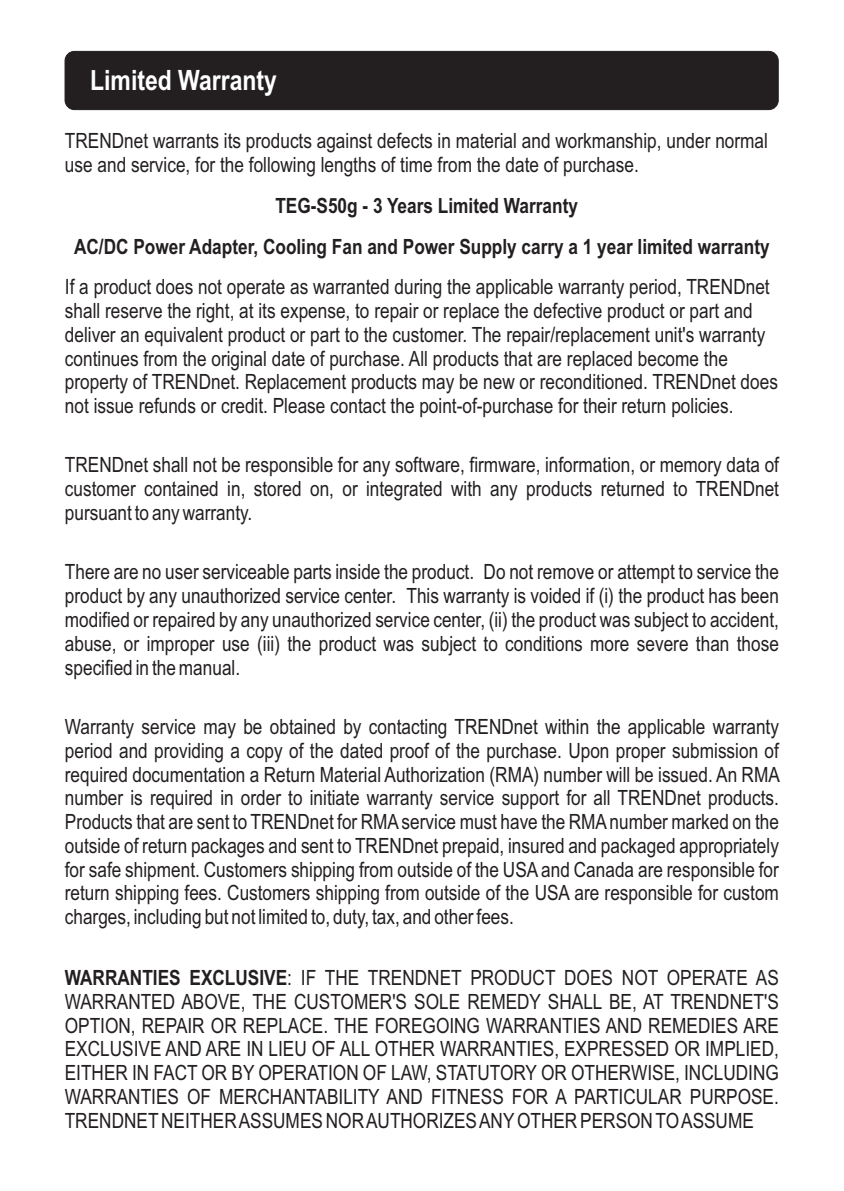
<style>
.page{position:relative;width:844px;height:1191px;background:#fff}
.page>*{position:absolute;margin:0;border:0;box-sizing:border-box;transform-origin:0 0}
.t1{font:700 28px "Arial Narrow";color:#fff}
.t2{font:21px/23.8px "Arial Narrow";color:#231f20;text-align:justify}
.t3{font:700 21px/40.9px "Arial Narrow";color:#231f20;text-align:center}
.s1{font-weight:700}
</style>
<div class="page">
<div style="left:65px;top:51px;width:713px;height:59px;background:#231f20;border-radius:9px"></div>
<div style="left:65px;top:51px;width:713px;height:59px;border:1px solid #231f20;border-radius:9px"></div>
<h1 class="t1" style="left:90px;top:69px;width:188px">Limited Warranty</h1>
<p class="t2" style="left:65px;top:131px;width:704px">TRENDnet warrants its products against defects in material and workmanship, under normal use and service, for the following lengths of time from the date of purchase.</p>
<p class="t3" style="left:74px;top:187px;width:697px">TEG-S50g - 3 Years Limited Warranty<br>AC/DC Power Adapter, Cooling Fan and Power Supply carry a 1 year limited warranty</p>
<p class="t2" style="left:65px;top:277px;width:714px;text-align:left">If a product does not operate as warranted during the applicable warranty period, TRENDnet shall reserve the right, at its expense, to repair or replace the defective product or part and deliver an equivalent product or part to the customer. The repair/replacement unit's warranty continues from the original date of purchase. All products that are replaced become the property of TRENDnet. Replacement products may be new or reconditioned. TRENDnet does not issue refunds or credit. Please contact the point-of-purchase for their return policies.</p>
<p class="t2" style="left:65px;top:455px;width:715px">TRENDnet shall not be responsible for any software, firmware, information, or memory data of customer contained in, stored on, or integrated with any products returned to TRENDnet pursuant to any warranty.</p>
<p class="t2" style="left:65px;top:562px;width:715px">There are no user serviceable parts inside the product. Do not remove or attempt to service the product by any unauthorized service center. This warranty is voided if (i) the product has been modified or repaired by any unauthorized service center, (ii) the product was subject to accident, abuse, or improper use (iii) the product was subject to conditions more severe than those specified in the manual.</p>
<p class="t2" style="left:65px;top:716px;width:716px">Warranty service may be obtained by contacting TRENDnet within the applicable warranty period and providing a copy of the dated proof of the purchase. Upon proper submission of required documentation a Return Material Authorization (RMA) number will be issued. An RMA number is required in order to initiate warranty service support for all TRENDnet products.<br>Products that are sent to TRENDnet for RMAservice must have the RMAnumber marked on the outside of return packages and sent to TRENDnet prepaid, insured and packaged appropriately for safe shipment. Customers shipping from outside of the USA and Canada are responsible for return shipping fees. Customers shipping from outside of the USA are responsible for custom charges, including but not limited to, duty, tax, and other fees.</p>
<p class="t2" style="left:65px;top:967px;width:715px"><span class="s1">WARRANTIES EXCLUSIVE</span>: IF THE TRENDNET PRODUCT DOES NOT OPERATE AS WARRANTED ABOVE, THE CUSTOMER'S SOLE REMEDY SHALL BE, AT TRENDNET'S OPTION, REPAIR OR REPLACE. THE FOREGOING WARRANTIES AND REMEDIES ARE EXCLUSIVE AND ARE IN LIEU OF ALL OTHER WARRANTIES, EXPRESSED OR IMPLIED, EITHER IN FACT OR BY OPERATION OF LAW, STATUTORY OR OTHERWISE, INCLUDING WARRANTIES OF MERCHANTABILITY AND FITNESS FOR A PARTICULAR PURPOSE.<br>TRENDNETNEITHER ASSUMES NOR AUTHORIZES ANYOTHER PERSON TO ASSUME</p>
</div>
